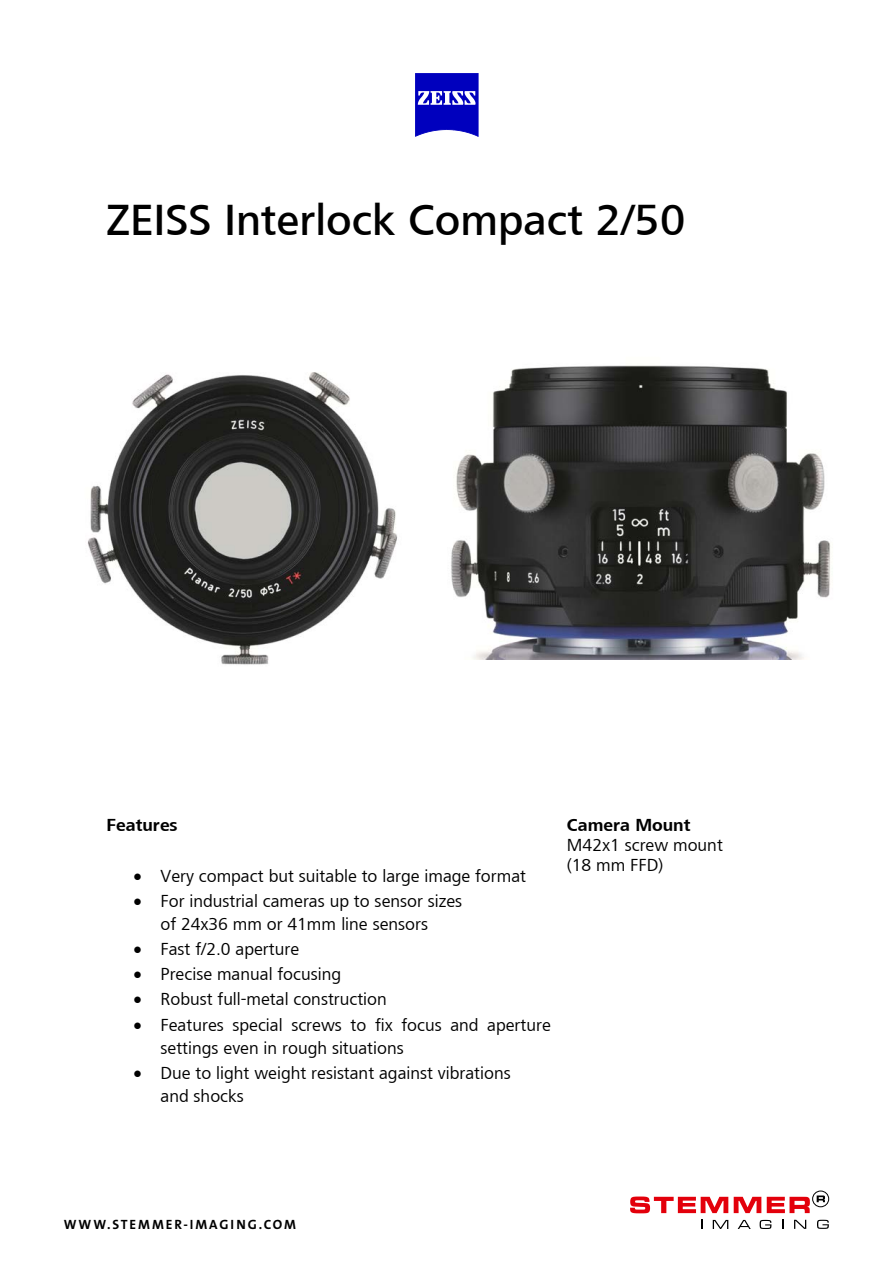
<style>
.page{position:relative;width:893px;height:1263px;background:#fff}
.page>*{position:absolute;margin:0;border:0;box-sizing:border-box;transform-origin:0 0}
.t1{font:500 45px "Lino Frutiger Next";color:#000}
.t2{font:18px/23.1px "Lino Frutiger Next";color:#000}
.t3{font:700 18px "Lino Frutiger Next";color:#000}
.t4{font:13.5px "The Sans LP7 Bld";letter-spacing:.145em;color:#000}
</style>
<div class="page">
<svg style="left:415px;top:73px;width:64px;height:64px"></svg>
<img style="left:451px;top:365px;width:380px;height:294px">
<img style="left:87px;top:372px;width:311px;height:293px">
<svg style="left:701px;top:1220px;width:2px;height:9px"></svg>
<svg style="left:713px;top:1220px;width:15px;height:9px"></svg>
<svg style="left:738px;top:1220px;width:13px;height:9px"></svg>
<svg style="left:760px;top:1220px;width:11px;height:9px"></svg>
<svg style="left:782px;top:1220px;width:2px;height:9px"></svg>
<svg style="left:794px;top:1220px;width:12px;height:9px"></svg>
<svg style="left:817px;top:1220px;width:12px;height:9px"></svg>
<svg style="left:630px;top:1196px;width:98px;height:17px"></svg>
<svg style="left:734px;top:1197px;width:27px;height:16px"></svg>
<svg style="left:767px;top:1197px;width:43px;height:16px"></svg>
<svg style="left:817px;top:1195px;width:8px;height:7px"></svg>
<div style="left:812px;top:1191px;width:17px;height:16px;border:1px solid #000;border-radius:50%"></div>
<h1 class="t1" style="left:107px;top:195px;width:580px">ZEISS Interlock Compact 2/50</h1>
<p class="t3" style="left:107px;top:814px;width:72px">Features</p>
<p class="t2" style="left:133px;top:864px;width:394px">• Very compact but suitable to large image format</p>
<p class="t2" style="left:134px;top:889px;width:330px;text-align:center">• For industrial cameras up to sensor sizes of 24x36 mm or 41mm line sensors</p>
<p class="t2" style="left:134px;top:938px;width:167px">• Fast f/2.0 aperture</p>
<p class="t2" style="left:134px;top:963px;width:209px">• Precise manual focusing</p>
<p class="t2" style="left:134px;top:988px;width:255px">• Robust full-metal construction</p>
<p class="t2" style="left:161px;top:1013px;width:392px;text-indent:-27px">• Features special screws to fix focus and aperture settings even in rough situations</p>
<p class="t2" style="left:161px;top:1061px;width:352px;text-indent:-27px">• Due to light weight resistant against vibrations and shocks</p>
<p class="t3" style="left:567px;top:814px;width:125px">Camera Mount</p>
<p class="t2" style="left:567px;top:835px;width:157px;line-height:20.1px">M42x1 screw mount (18 mm FFD)</p>
<p class="t4" style="left:64px;top:1215px;width:234px">WWW.STEMMER-IMAGING.COM</p>
</div>
